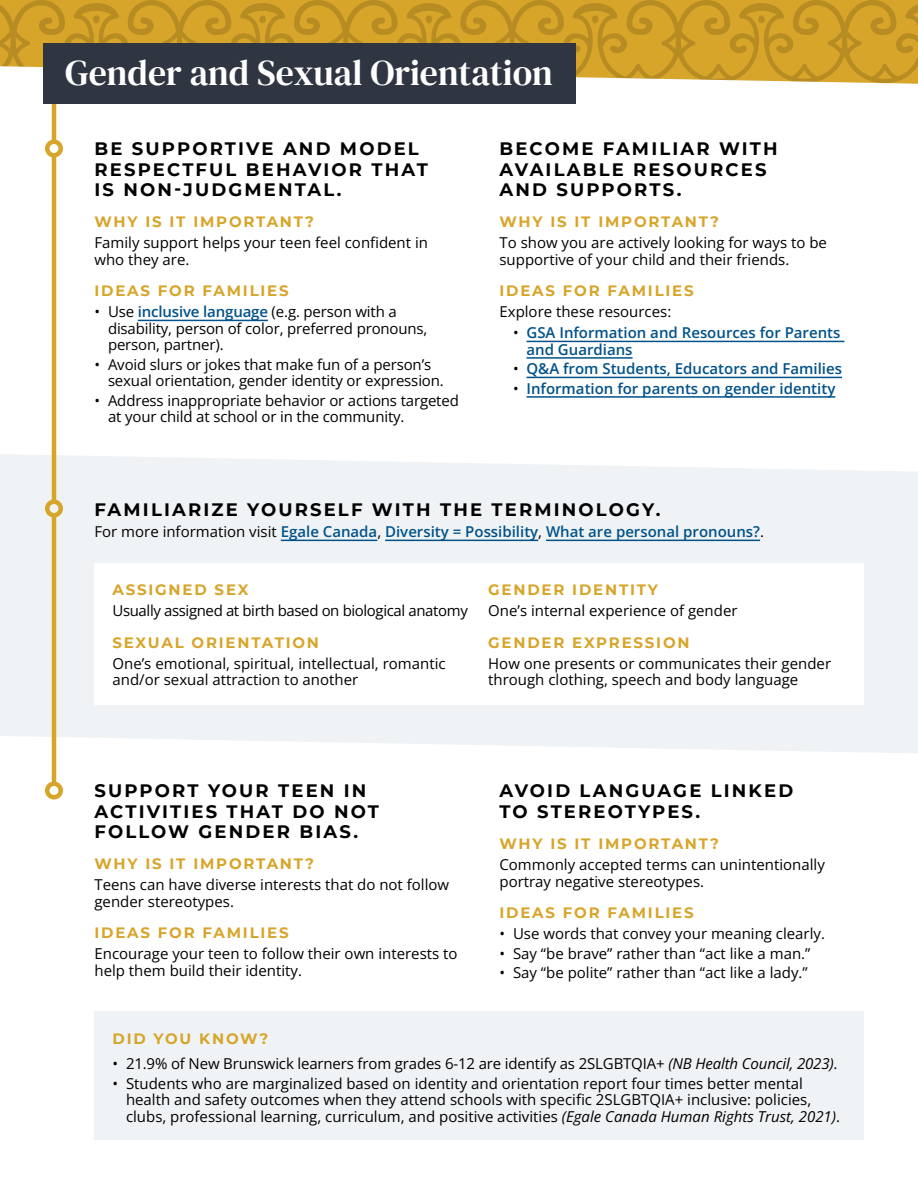
<style>
.page{position:relative;width:918px;height:1188px;background:#fff}
.page>*{position:absolute;margin:0;border:0;box-sizing:border-box;transform-origin:0 0}
.t1{font:36px "DM Serif Text";color:#fff}
.t2{font:700 18px/20.2px "Montserrat";letter-spacing:.12em;color:#000}
.t3{font:15px/16.5px "Open Sans";color:#000}
.t4{font:600 15px/16.5px "Open Sans";color:#005289}
.t5{font:700 15px "Montserrat";letter-spacing:.12em;color:#d7a52a}
.t6{font:15px "Open Sans";letter-spacing:-.025em;color:#000}
.s1{font-weight:600;color:#005289}
.s2{font-weight:400;color:#000}
.s3{font-style:italic}
</style>
<div class="page">
<svg style="left:0;top:0;width:918px;height:84px;background:#cc9f2f"></svg>
<div style="left:0;top:454px;width:918px;height:282px;background:#f0f3f5"></div>
<svg style="left:35px;top:736px;width:883px;height:59px"></svg>
<hr style="left:52px;top:93px;width:4px;height:701px;background:#d7a52a">
<div style="left:43px;top:44px;width:532px;height:60px;background:#303641"></div>
<hr style="left:281px;top:540px;width:96px;height:1px;background:#005289">
<hr style="left:385px;top:540px;width:153px;height:1px;background:#005289">
<hr style="left:546px;top:540px;width:214px;height:1px;background:#005289">
<hr style="left:526px;top:341px;width:318px;height:1px;background:#005289">
<hr style="left:526px;top:357px;width:107px;height:2px;background:#005289">
<hr style="left:526px;top:377px;width:316px;height:1px;background:#005289">
<hr style="left:526px;top:396px;width:309px;height:2px;background:#005289">
<hr style="left:138px;top:320px;width:130px;height:1px;background:#005289">
<svg style="left:47px;top:502px;width:14px;height:13px"></svg>
<div style="left:45px;top:500px;width:18px;height:18px;border:4px solid #d7a52a;border-radius:50%"></div>
<svg style="left:47px;top:142px;width:14px;height:13px"></svg>
<div style="left:45px;top:140px;width:18px;height:18px;border:4px solid #d7a52a;border-radius:50%"></div>
<div style="left:94px;top:563px;width:770px;height:141px;background:#fff"></div>
<svg style="left:47px;top:784px;width:14px;height:13px"></svg>
<div style="left:45px;top:782px;width:18px;height:18px;border:4px solid #d7a52a;border-radius:50%"></div>
<div style="left:94px;top:1011px;width:770px;height:129px;background:#f0f3f5"></div>
<h1 class="t1" style="left:65px;top:52px;width:489px">Gender and Sexual Orientation</h1>
<p class="t2" style="left:94px;top:138px;width:335px">BE SUPPORTIVE AND MODEL<br>RESPECTFUL BEHAVIOR THAT<br>IS NON-JUDGMENTAL.</p>
<p class="t5" style="left:94px;top:211px;width:221px">WHY IS IT IMPORTANT?</p>
<p class="t3" style="left:94px;top:234px;width:335px">Family support helps your teen feel confident in who they are.</p>
<p class="t5" style="left:94px;top:280px;width:196px">IDEAS FOR FAMILIES</p>
<p class="t3" style="left:108px;top:303px;width:321px;text-indent:-14px">• Use <span class="s1">inclusive language</span> (e.g. person with a disability, person of color, preferred pronouns, person, partner).</p>
<p class="t3" style="left:108px;top:356px;width:337px;text-indent:-14px">• Avoid slurs or jokes that make fun of a person’s sexual orientation, gender identity or expression.</p>
<p class="t3" style="left:108px;top:392px;width:352px;text-indent:-14px">• Address inappropriate behavior or actions targeted at your child at school or in the community.</p>
<p class="t2" style="left:500px;top:138px;width:280px">BECOME FAMILIAR WITH<br>AVAILABLE RESOURCES<br>AND SUPPORTS.</p>
<p class="t5" style="left:500px;top:211px;width:221px">WHY IS IT IMPORTANT?</p>
<p class="t3" style="left:500px;top:234px;width:329px">To show you are actively looking for ways to be supportive of your child and their friends.</p>
<p class="t5" style="left:500px;top:280px;width:196px">IDEAS FOR FAMILIES</p>
<p class="t3" style="left:500px;top:303px;width:173px">Explore these resources:</p>
<p class="t4" style="left:526px;top:324px;width:316px;text-indent:-14px"><span class="s2">•</span> GSA Information and Resources for Parents and Guardians</p>
<p class="t4" style="left:513px;top:360px;width:331px"><span class="s2">•</span> Q&amp;A from Students, Educators and Families</p>
<p class="t4" style="left:513px;top:380px;width:324px"><span class="s2">•</span> Information for parents on gender identity</p>
<p class="t2" style="left:94px;top:499px;width:567px">FAMILIARIZE YOURSELF WITH THE TERMINOLOGY.</p>
<p class="t4" style="left:94px;top:523px;width:671px"><span class="s2">For more information visit</span> Egale Canada<span class="s2">,</span> Diversity = Possibility<span class="s2">,</span> What are personal pronouns?<span class="s2">.</span></p>
<p class="t5" style="left:112px;top:579px;width:137px">ASSIGNED SEX</p>
<p class="t6" style="left:112px;top:601px;width:357px">Usually assigned at birth based on biological anatomy</p>
<p class="t5" style="left:112px;top:632px;width:208px">SEXUAL ORIENTATION</p>
<p class="t3" style="left:112px;top:655px;width:335px">One’s emotional, spiritual, intellectual, romantic and/or sexual attraction to another</p>
<p class="t5" style="left:488px;top:579px;width:171px">GENDER IDENTITY</p>
<p class="t3" style="left:488px;top:602px;width:251px">One’s internal experience of gender</p>
<p class="t5" style="left:488px;top:632px;width:203px">GENDER EXPRESSION</p>
<p class="t3" style="left:488px;top:655px;width:344px">How one presents or communicates their gender through clothing, speech and body language</p>
<p class="t2" style="left:94px;top:780px;width:286px">SUPPORT YOUR TEEN IN<br>ACTIVITIES THAT DO NOT<br>FOLLOW GENDER BIAS.</p>
<p class="t5" style="left:94px;top:853px;width:221px">WHY IS IT IMPORTANT?</p>
<p class="t3" style="left:94px;top:876px;width:356px">Teens can have diverse interests that do not follow gender stereotypes.</p>
<p class="t5" style="left:94px;top:922px;width:196px">IDEAS FOR FAMILIES</p>
<p class="t3" style="left:94px;top:945px;width:365px">Encourage your teen to follow their own interests to help them build their identity.</p>
<p class="t2" style="left:500px;top:780px;width:295px">AVOID LANGUAGE LINKED<br>TO STEREOTYPES.</p>
<p class="t5" style="left:500px;top:833px;width:221px">WHY IS IT IMPORTANT?</p>
<p class="t3" style="left:500px;top:856px;width:327px">Commonly accepted terms can unintentionally portray negative stereotypes.</p>
<p class="t5" style="left:500px;top:902px;width:196px">IDEAS FOR FAMILIES</p>
<p class="t3" style="left:500px;top:925px;width:327px">• Use words that convey your meaning clearly.</p>
<p class="t3" style="left:500px;top:945px;width:312px">• Say “be brave” rather than “act like a man.”</p>
<p class="t3" style="left:500px;top:964px;width:310px">• Say “be polite” rather than “act like a lady.”</p>
<p class="t5" style="left:112px;top:1027px;width:157px">DID YOU KNOW?</p>
<p class="t3" style="left:112px;top:1055px;width:727px">• 21.9% of New Brunswick learners from grades 6-12 are identify as 2SLGBTQIA+ <span class="s3">(NB Health Council, 2023)</span>.</p>
<p class="t3" style="left:126px;top:1074px;width:716px;text-indent:-14px">• Students who are marginalized based on identity and orientation report four times better mental health and safety outcomes when they attend schools with specific 2SLGBTQIA+ inclusive: policies, clubs, professional learning, curriculum, and positive activities <span class="s3">(Egale Canada Human Rights Trust, 2021)</span>.</p>
</div>
